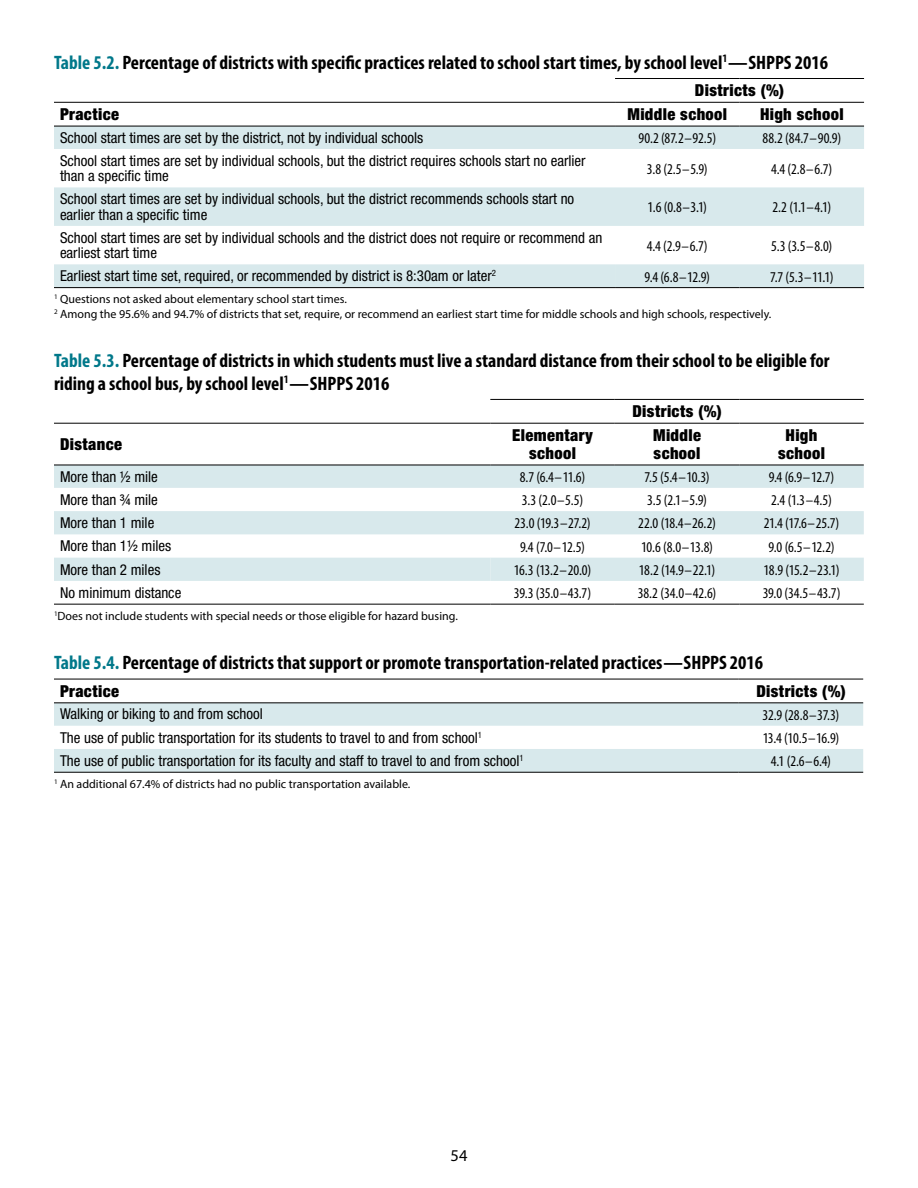
<style>
.page{position:relative;width:918px;height:1188px;background:#fff}
.page>*{position:absolute;margin:0;border:0;box-sizing:border-box;transform-origin:0 0}
.H3_Table_Title{font:700 condensed 19.5px/22.5px "Myriad Pro";color:#000}
.TH_Column{font:900 condensed 16.5px/18px "Helvetica Neue LT Std";letter-spacing:.025em;color:#000;text-align:center}
.t1{font:16.5px "Myriad Pro";color:#000}
.TH_Row{font:condensed 15px/15.8px "Helvetica Neue LT Std";color:#000}
.TD_Data{font:condensed 15px "Myriad Pro";letter-spacing:-.02em;color:#000}
.Footnote{font:12px "Myriad Pro";color:#000}
.s1{color:#00788a}
</style>
<div class="page">
<div style="left:54px;top:127px;width:810px;height:22px;background:#d8e9ec"></div>
<svg style="left:54px;top:187px;width:810px;height:100px;fill:#d8e9ec"></svg>
<div style="left:615px;top:264px;width:249px;height:23px;background:#d8e9ec"></div>
<hr style="left:54px;top:102px;width:561px;height:1px;background:#000">
<hr style="left:54px;top:126px;width:561px;height:1px;background:#000">
<hr style="left:615px;top:126px;width:125px;height:1px;background:#000">
<hr style="left:740px;top:126px;width:124px;height:1px;background:#000">
<hr style="left:54px;top:287px;width:561px;height:1px;background:#000">
<hr style="left:615px;top:287px;width:125px;height:1px;background:#000">
<hr style="left:740px;top:287px;width:124px;height:1px;background:#000">
<hr style="left:615px;top:78px;width:125px;height:1px;background:#000">
<hr style="left:740px;top:78px;width:124px;height:1px;background:#000">
<hr style="left:615px;top:102px;width:125px;height:1px;background:#000">
<hr style="left:740px;top:102px;width:124px;height:1px;background:#000">
<div style="left:54px;top:466px;width:810px;height:22px;background:#d8e9ec"></div>
<svg style="left:54px;top:511px;width:810px;height:70px;fill:#d8e9ec"></svg>
<div style="left:490px;top:558px;width:374px;height:23px;background:#d8e9ec"></div>
<hr style="left:54px;top:423px;width:436px;height:1px;background:#000">
<hr style="left:54px;top:465px;width:436px;height:1px;background:#000">
<hr style="left:490px;top:465px;width:125px;height:1px;background:#000">
<hr style="left:615px;top:465px;width:124px;height:1px;background:#000">
<hr style="left:739px;top:465px;width:125px;height:1px;background:#000">
<hr style="left:54px;top:604px;width:436px;height:1px;background:#000">
<hr style="left:490px;top:604px;width:125px;height:1px;background:#000">
<hr style="left:615px;top:604px;width:124px;height:1px;background:#000">
<hr style="left:739px;top:604px;width:125px;height:1px;background:#000">
<hr style="left:490px;top:399px;width:125px;height:1px;background:#000">
<hr style="left:615px;top:399px;width:124px;height:1px;background:#000">
<hr style="left:739px;top:399px;width:125px;height:1px;background:#000">
<hr style="left:490px;top:423px;width:125px;height:1px;background:#000">
<hr style="left:615px;top:423px;width:124px;height:1px;background:#000">
<hr style="left:739px;top:423px;width:125px;height:1px;background:#000">
<svg style="left:54px;top:703px;width:809px;height:23px"></svg>
<div style="left:54px;top:749px;width:809px;height:23px;background:#d8e9ec"></div>
<hr style="left:54px;top:679px;width:685px;height:1px;background:#000">
<hr style="left:739px;top:679px;width:124px;height:1px;background:#000">
<hr style="left:54px;top:702px;width:685px;height:1px;background:#000">
<hr style="left:739px;top:702px;width:124px;height:1px;background:#000">
<hr style="left:54px;top:772px;width:685px;height:1px;background:#000">
<hr style="left:739px;top:772px;width:124px;height:1px;background:#000">
<h3 class="H3_Table_Title" style="left:54px;top:50px;width:775px"><span class="s1">Table 5.2.</span> Percentage of districts with specific practices related to school start times, by school level<sup>1</sup>—SHPPS 2016</h3>
<p class="TH_Column" style="left:695px;top:81px;width:91px">Districts (%)</p>
<p class="TH_Column" style="left:60px;top:105px;width:61px">Practice</p>
<p class="TH_Column" style="left:627px;top:105px;width:101px">Middle school</p>
<p class="TH_Column" style="left:760px;top:105px;width:85px">High school</p>
<p class="TH_Row" style="left:60px;top:129px;width:365px">School start times are set by the district, not by individual schools</p>
<p class="TD_Data" style="left:638px;top:129px;width:79px">90.2 (87.2–92.5)</p>
<p class="TD_Data" style="left:762px;top:129px;width:80px">88.2 (84.7–90.9)</p>
<p class="TH_Row" style="left:60px;top:152px;width:527px">School start times are set by individual schools, but the district requires schools start no earlier than a specific time</p>
<p class="TD_Data" style="left:647px;top:160px;width:62px">3.8 (2.5–5.9)</p>
<p class="TD_Data" style="left:771px;top:160px;width:63px">4.4 (2.8–6.7)</p>
<p class="TH_Row" style="left:60px;top:191px;width:516px">School start times are set by individual schools, but the district recommends schools start no earlier than a specific time</p>
<p class="TD_Data" style="left:648px;top:198px;width:61px">1.6 (0.8–3.1)</p>
<p class="TD_Data" style="left:772px;top:198px;width:60px">2.2 (1.1–4.1)</p>
<p class="TH_Row" style="left:60px;top:229px;width:544px">School start times are set by individual schools and the district does not require or recommend an earliest start time</p>
<p class="TD_Data" style="left:647px;top:237px;width:62px">4.4 (2.9–6.7)</p>
<p class="TD_Data" style="left:771px;top:237px;width:63px">5.3 (3.5–8.0)</p>
<p class="TH_Row" style="left:60px;top:268px;width:438px">Earliest start time set, required, or recommended by district is 8:30am or later<sup>2</sup></p>
<p class="TD_Data" style="left:645px;top:268px;width:67px">9.4 (6.8–12.9)</p>
<p class="TD_Data" style="left:770px;top:268px;width:65px">7.7 (5.3–11.1)</p>
<p class="Footnote" style="left:54px;top:292px;width:294px"><sup>1</sup> Questions not asked about elementary school start times.</p>
<p class="Footnote" style="left:54px;top:306px;width:719px"><sup>2</sup> Among the 95.6% and 94.7% of districts that set, require, or recommend an earliest start time for middle schools and high schools, respectively.</p>
<h3 class="H3_Table_Title" style="left:54px;top:349px;width:777px"><span class="s1">Table 5.3.</span> Percentage of districts in which students must live a standard distance from their school to be eligible for riding a school bus, by school level<sup>1</sup>—SHPPS 2016</h3>
<p class="TH_Column" style="left:633px;top:402px;width:91px">Districts (%)</p>
<p class="TH_Column" style="left:60px;top:435px;width:64px">Distance</p>
<p class="TH_Column" style="left:512px;top:426px;width:82px">Elementary school</p>
<p class="TH_Column" style="left:653px;top:426px;width:49px;text-align:left">Middle school</p>
<p class="TH_Column" style="left:778px;top:426px;width:48px">High school</p>
<p class="TH_Row" style="left:60px;top:468px;width:99px">More than ½ mile</p>
<p class="TD_Data" style="left:520px;top:468px;width:67px">8.7 (6.4–11.6)</p>
<p class="TD_Data" style="left:645px;top:468px;width:67px">7.5 (5.4–10.3)</p>
<p class="TD_Data" style="left:769px;top:468px;width:67px">9.4 (6.9–12.7)</p>
<p class="TH_Row" style="left:60px;top:492px;width:99px">More than ¾ mile</p>
<p class="TD_Data" style="left:522px;top:491px;width:63px">3.3 (2.0–5.5)</p>
<p class="TD_Data" style="left:647px;top:491px;width:61px">3.5 (2.1–5.9)</p>
<p class="TD_Data" style="left:771px;top:491px;width:62px">2.4 (1.3–4.5)</p>
<p class="TH_Row" style="left:60px;top:515px;width:96px">More than 1 mile</p>
<p class="TD_Data" style="left:514px;top:514px;width:78px">23.0 (19.3–27.2)</p>
<p class="TD_Data" style="left:638px;top:514px;width:79px">22.0 (18.4–26.2)</p>
<p class="TD_Data" style="left:764px;top:514px;width:77px">21.4 (17.6–25.7)</p>
<p class="TH_Row" style="left:60px;top:538px;width:113px">More than 1½ miles</p>
<p class="TD_Data" style="left:520px;top:538px;width:67px">9.4 (7.0–12.5)</p>
<p class="TD_Data" style="left:641px;top:538px;width:73px">10.6 (8.0–13.8)</p>
<p class="TD_Data" style="left:769px;top:538px;width:68px">9.0 (6.5–12.2)</p>
<p class="TH_Row" style="left:60px;top:561px;width:102px">More than 2 miles</p>
<p class="TD_Data" style="left:514px;top:561px;width:79px">16.3 (13.2–20.0)</p>
<p class="TD_Data" style="left:639px;top:561px;width:78px">18.2 (14.9–22.1)</p>
<p class="TD_Data" style="left:764px;top:561px;width:77px">18.9 (15.2–23.1)</p>
<p class="TH_Row" style="left:60px;top:585px;width:123px">No minimum distance</p>
<p class="TD_Data" style="left:514px;top:584px;width:79px">39.3 (35.0–43.7)</p>
<p class="TD_Data" style="left:638px;top:584px;width:80px">38.2 (34.0–42.6)</p>
<p class="TD_Data" style="left:763px;top:584px;width:79px">39.0 (34.5–43.7)</p>
<p class="Footnote" style="left:54px;top:608px;width:405px"><sup>1</sup>Does not include students with special needs or those eligible for hazard busing.</p>
<h3 class="H3_Table_Title" style="left:54px;top:651px;width:711px"><span class="s1">Table 5.4.</span> Percentage of districts that support or promote transportation-related practices—SHPPS 2016</h3>
<p class="TH_Column" style="left:60px;top:682px;width:61px">Practice</p>
<p class="TH_Column" style="left:756px;top:682px;width:91px">Districts (%)</p>
<p class="TH_Row" style="left:60px;top:706px;width:204px">Walking or biking to and from school</p>
<p class="TD_Data" style="left:763px;top:706px;width:78px">32.9 (28.8–37.3)</p>
<p class="TH_Row" style="left:60px;top:729px;width:424px">The use of public transportation for its students to travel to and from school<sup>1</sup></p>
<p class="TD_Data" style="left:763px;top:729px;width:78px">13.4 (10.5–16.9)</p>
<p class="TH_Row" style="left:60px;top:753px;width:465px">The use of public transportation for its faculty and staff to travel to and from school<sup>1</sup></p>
<p class="TD_Data" style="left:771px;top:752px;width:62px">4.1 (2.6–6.4)</p>
<p class="Footnote" style="left:54px;top:776px;width:358px"><sup>1</sup> An additional 67.4% of districts had no public transportation available.</p>
<p class="t1" style="left:451px;top:1146px;width:18px">54</p>
</div>
